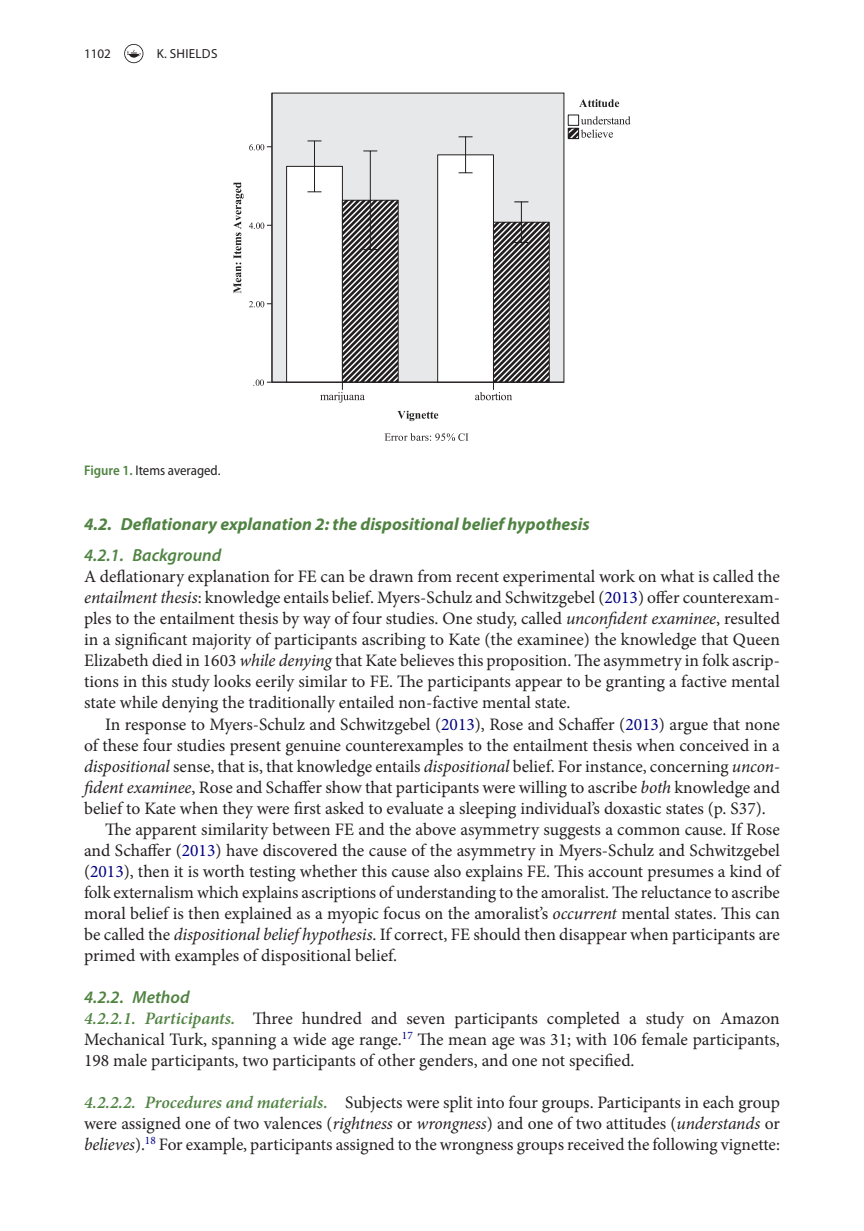
<style>
.page{position:relative;width:864px;height:1231px;background:#fff}
.page>*{position:absolute;margin:0;border:0;box-sizing:border-box;transform-origin:0 0}
.t1{font:17.5px/21px "Minion Pro";color:#231f20;text-align:justify}
.t2{font:italic 700 17.5px "Myriad Pro";color:#508342}
.t3{font:italic 600 17.5px "Myriad Pro";color:#508342}
.t4{font:semi-condensed 14px "Myriad Pro";color:#231f20}
.t5{font:13.12px "Myriad Pro";letter-spacing:.02em;color:#231f20}
.s1{font-weight:600;color:#508342}
.s2{font-style:italic}
.s3{color:#000080}
.s4{font-weight:600;font-style:italic;color:#508342}
</style>
<div class="page">
<svg style="left:124px;top:44px;width:19px;height:19px"></svg>
<svg style="left:397px;top:411px;width:41px;height:10px"></svg>
<svg style="left:233px;top:182px;width:10px;height:111px"></svg>
<svg style="left:249px;top:144px;width:22px;height:6px"></svg>
<svg style="left:249px;top:222px;width:22px;height:7px"></svg>
<svg style="left:249px;top:301px;width:22px;height:6px"></svg>
<svg style="left:253px;top:379px;width:18px;height:7px"></svg>
<svg style="left:475px;top:383px;width:37px;height:17px"></svg>
<svg style="left:320px;top:383px;width:45px;height:19px"></svg>
<svg style="left:271px;top:92px;width:293px;height:291px"></svg>
<svg style="left:384px;top:433px;width:84px;height:8px"></svg>
<svg style="left:568px;top:116px;width:62px;height:23px"></svg>
<svg style="left:579px;top:99px;width:40px;height:8px"></svg>
<p class="t5" style="left:84px;top:45px;width:28px">1102</p>
<p class="t5" style="left:157px;top:45px;width:62px">K. SHIELDS</p>
<p class="t4" style="left:84px;top:462px;width:138px"><span class="s1">Figure 1.</span> Items averaged.</p>
<p class="t2" style="left:84px;top:512px;width:507px">4.2. Deflationary explanation 2: the dispositional belief hypothesis</p>
<p class="t3" style="left:84px;top:544px;width:139px">4.2.1. Background</p>
<p class="t1" style="left:84px;top:566px;width:697px">A deflationary explanation for FE can be drawn from recent experimental work on what is called the <span class="s2">entailment thesis</span>: knowledge entails belief. Myers-Schulz and Schwitzgebel (<span class="s3">2013</span>) offer counterexam&shy;ples to the entailment thesis by way of four studies. One study, called <span class="s2">unconfident examinee</span>, resulted in a significant majority of participants ascribing to Kate (the examinee) the knowledge that Queen Elizabeth died in 1603 <span class="s2">while denying</span> that Kate believes this proposition. The asymmetry in folk ascrip&shy;tions in this study looks eerily similar to FE. The participants appear to be granting a factive mental state while denying the traditionally entailed non-factive mental state.</p>
<p class="t1" style="left:105px;top:713px;width:676px">In response to Myers-Schulz and Schwitzgebel (<span class="s3">2013</span>), Rose and Schaffer (<span class="s3">2013</span>) argue that none</p>
<p class="t1" style="left:84px;top:734px;width:697px">of these four studies present genuine counterexamples to the entailment thesis when conceived in a</p>
<p class="t1" style="left:84px;top:755px;width:697px"><span class="s2">dispositional</span> sense, that is, that knowledge entails <span class="s2">dispositional</span> belief. For instance, concerning <span class="s2">uncon-</span></p>
<p class="t1" style="left:84px;top:776px;width:697px"><span class="s2">fident examinee</span>, Rose and Schaffer show that participants were willing to ascribe <span class="s2">both</span> knowledge and</p>
<p class="t1" style="left:84px;top:797px;width:683px">belief to Kate when they were first asked to evaluate a sleeping individual’s doxastic states (p. S37).</p>
<p class="t1" style="left:105px;top:818px;width:676px">The apparent similarity between FE and the above asymmetry suggests a common cause. If Rose</p>
<p class="t1" style="left:84px;top:839px;width:697px">and Schaffer (<span class="s3">2013</span>) have discovered the cause of the asymmetry in Myers-Schulz and Schwitzgebel</p>
<p class="t1" style="left:84px;top:860px;width:697px">(<span class="s3">2013</span>), then it is worth testing whether this cause also explains FE. This account presumes a kind of</p>
<p class="t1" style="left:84px;top:881px;width:697px">folk externalism which explains ascriptions of understanding to the amoralist. The reluctance to ascribe</p>
<p class="t1" style="left:84px;top:902px;width:697px">moral belief is then explained as a myopic focus on the amoralist’s <span class="s2">occurrent</span> mental states. This can</p>
<p class="t1" style="left:84px;top:923px;width:697px">be called the <span class="s2">dispositional belief hypothesis</span>. If correct, FE should then disappear when participants are</p>
<p class="t1" style="left:84px;top:944px;width:314px">primed with examples of dispositional belief.</p>
<p class="t3" style="left:84px;top:985px;width:107px">4.2.2. Method</p>
<p class="t1" style="left:84px;top:1007px;width:697px"><span class="s4">4.2.2.1. Participants.</span> Three hundred and seven participants completed a study on Amazon Mechanical Turk, spanning a wide age range.<sup>17</sup> The mean age was 31; with 106 female participants, 198 male participants, two participants of other genders, and one not specified.</p>
<p class="t1" style="left:84px;top:1091px;width:697px"><span class="s4">4.2.2.2. Procedures and materials.</span> Subjects were split into four groups. Participants in each group were assigned one of two valences (<span class="s2">rightness</span> or <span class="s2">wrongness</span>) and one of two attitudes (<span class="s2">understands</span> or <span class="s2">believes</span>).<sup>18</sup> For example, participants assigned to the wrongness groups received the following vignette:</p>
</div>
